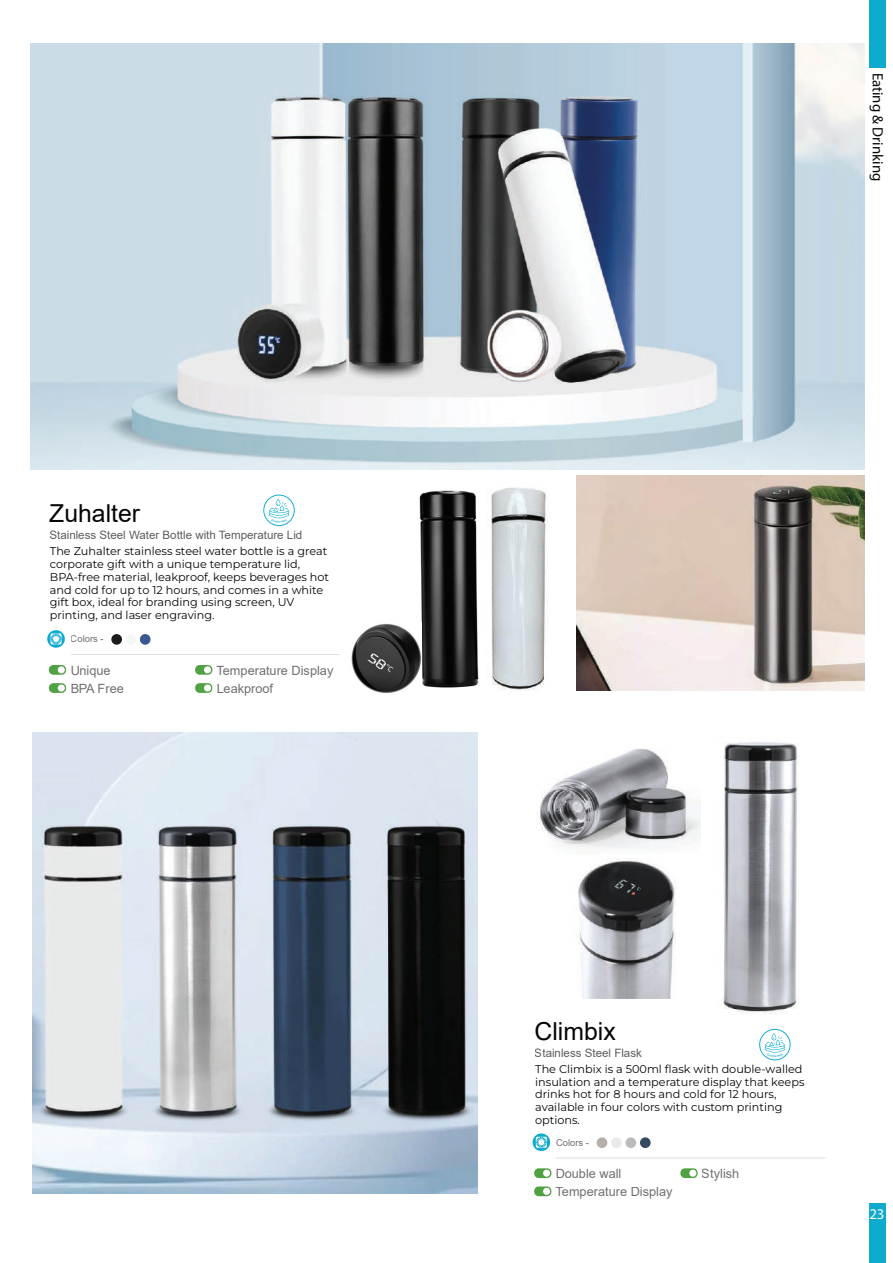
<style>
.page{position:relative;width:893px;height:1263px;background:#fff}
.page>*{position:absolute;margin:0;border:0;box-sizing:border-box;transform-origin:0 0}
.t1{font:24.75px "Arial";color:#050504}
.t2{font:14.85px "Myriad Pro";color:#050504}
.t3{font:14.85px "Myriad Pro";color:#fff}
.t4{font:12.75px/18.1px "Arial";color:#231f20}
.t5{font:11.55px "Arial";color:#050504}
.t6{font:11.25px/12.8px "Montserrat";color:#050605}
.t7{font:9.45px "Arial";color:#231f20}
</style>
<div class="page">
<div style="left:869px;top:0;width:17px;height:67px;background:#0eabce"></div>
<div style="left:869px;top:1203px;width:17px;height:60px;background:#0eabce"></div>
<img style="left:419px;top:490px;width:60px;height:198px">
<img style="left:351px;top:622px;width:71px;height:71px">
<img style="left:491px;top:487px;width:58px;height:204px">
<img style="left:723px;top:742px;width:76px;height:273px">
<img style="left:578px;top:859px;width:98px;height:139px">
<img style="left:538px;top:749px;width:162px;height:100px">
<img style="left:31px;top:44px;width:834px;height:426px">
<hr style="left:71px;top:654px;width:269px;height:1px;background:#231f20">
<svg style="left:47px;top:630px;width:18px;height:18px"></svg>
<div style="left:111px;top:634px;width:11px;height:11px;background:#1b1b1a;border-radius:50%"></div>
<div style="left:126px;top:634px;width:10px;height:11px;background:#f5f7f7;border-radius:50%"></div>
<div style="left:140px;top:634px;width:11px;height:11px;background:#3a578f;border-radius:50%"></div>
<svg style="left:49px;top:665px;width:17px;height:10px"></svg>
<div style="left:58px;top:666px;width:7px;height:7px;background:#fff;border-radius:50%"></div>
<svg style="left:49px;top:683px;width:17px;height:10px"></svg>
<div style="left:58px;top:684px;width:7px;height:7px;background:#fff;border-radius:50%"></div>
<svg style="left:195px;top:665px;width:17px;height:10px"></svg>
<div style="left:204px;top:666px;width:7px;height:7px;background:#fff;border-radius:50%"></div>
<svg style="left:195px;top:683px;width:17px;height:10px"></svg>
<div style="left:204px;top:684px;width:7px;height:7px;background:#fff;border-radius:50%"></div>
<hr style="left:556px;top:1158px;width:269px;height:1px;background:#231f20">
<svg style="left:533px;top:1133px;width:17px;height:18px"></svg>
<div style="left:597px;top:1137px;width:10px;height:11px;background:#b6aea8;border-radius:50%"></div>
<div style="left:611px;top:1137px;width:11px;height:11px;background:#eaeaea;border-radius:50%"></div>
<div style="left:625px;top:1137px;width:11px;height:11px;background:#babbba;border-radius:50%"></div>
<div style="left:640px;top:1137px;width:11px;height:11px;background:#344a61;border-radius:50%"></div>
<svg style="left:534px;top:1168px;width:17px;height:10px"></svg>
<div style="left:543px;top:1170px;width:7px;height:7px;background:#fff;border-radius:50%"></div>
<svg style="left:534px;top:1186px;width:17px;height:10px"></svg>
<div style="left:543px;top:1188px;width:7px;height:7px;background:#fff;border-radius:50%"></div>
<svg style="left:680px;top:1168px;width:18px;height:10px"></svg>
<div style="left:689px;top:1170px;width:7px;height:7px;background:#fff;border-radius:50%"></div>
<img style="left:32px;top:732px;width:446px;height:461px">
<img style="left:576px;top:476px;width:289px;height:215px">
<svg style="left:759px;top:1029px;width:32px;height:31px"></svg>
<svg style="left:263px;top:495px;width:32px;height:31px"></svg>
<h1 class="t1" style="left:49px;top:496px;width:92px">Zuhalter</h1>
<p class="t5" style="left:49px;top:527px;width:254px">Stainless Steel Water Bottle with Temperature Lid</p>
<p class="t6" style="left:50px;top:545px;width:281px">The Zuhalter stainless steel water bottle is a great corporate gift with a unique temperature lid, BPA-free material, leakproof, keeps beverages hot and cold for up to 12 hours, and comes in a white gift box, ideal for branding using screen, UV printing, and laser engraving.</p>
<p class="t7" style="left:71px;top:632px;width:35px">Colors -</p>
<p class="t4" style="left:70px;top:661px;width:42px">Unique</p>
<p class="t4" style="left:70px;top:679px;width:55px">BPA Free</p>
<p class="t4" style="left:216px;top:661px;width:118px">Temperature Display<br>Leakproof</p>
<h2 class="t2" style="left:887px;top:73px;width:110px;rotate:90deg">Eating &amp; Drinking</h2>
<h1 class="t1" style="left:534px;top:1014px;width:83px">Climbix</h1>
<p class="t5" style="left:535px;top:1045px;width:109px">Stainless Steel Flask</p>
<p class="t6" style="left:535px;top:1062px;width:271px">The Climbix is a 500ml flask with double-walled insulation and a temperature display that keeps drinks hot for 8 hours and cold for 12 hours, available in four colors with custom printing options.</p>
<p class="t7" style="left:556px;top:1136px;width:35px">Colors -</p>
<p class="t4" style="left:556px;top:1164px;width:67px">Double wall</p>
<p class="t4" style="left:556px;top:1182px;width:118px">Temperature Display</p>
<p class="t4" style="left:702px;top:1164px;width:39px">Stylish</p>
<h2 class="t3" style="left:869px;top:1204px;width:17px">23</h2>
</div>
